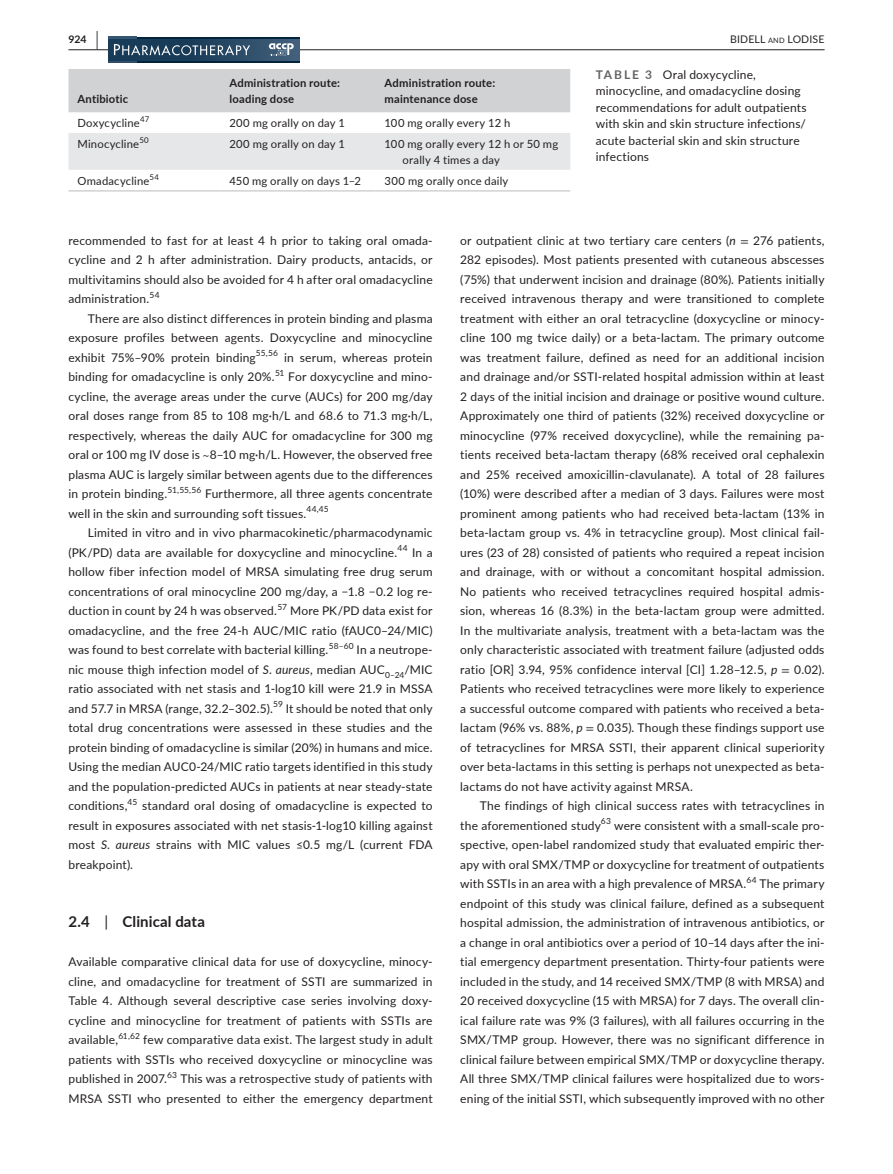
<style>
.page{position:relative;width:893px;height:1174px;background:#fff}
.page>*{position:absolute;margin:0;border:0;box-sizing:border-box;transform-origin:0 0}
.t1{font:700 15px "Lato";letter-spacing:.005em;color:#231f20}
.t2{font:12px/19.5px "Lato";letter-spacing:.015em;color:#231f20;text-align:justify}
.t3{font:11.25px/15.8px "Lato";letter-spacing:.015em;color:#231f20}
.t4{font:700 11.25px/15.8px "Lato";letter-spacing:.015em;color:#231f20}
.t5{font:10.5px "Lato";letter-spacing:.02em;color:#231f20}
.t6{font:700 10.5px "Lato";color:#231f20}
.t7{font:8.4px "Lato";letter-spacing:.015em;color:#231f20}
.t8{font:7.8px "Lato";color:#231f20}
.s1{font-size:19.5px}
.s2{font-size:7.35px}
.s3{font-weight:700;color:#636366}
.s4{font-family:"STIX"}
.s5{font-style:italic}
.s6{font-weight:400}
</style>
<div class="page">
<hr style="left:68px;top:49px;width:756px;height:1px;background:#231f20">
<svg style="left:137px;top:37px;width:163px;height:25px"></svg>
<svg style="left:108px;top:37px;width:29px;height:25px"></svg>
<svg style="left:108px;top:39px;width:192px;height:21px;background:#264763"></svg>
<svg style="left:114px;top:44px;width:136px;height:11px"></svg>
<svg style="left:269px;top:43px;width:25px;height:13px"></svg>
<div style="left:68px;top:69px;width:502px;height:43px;background:#d1d2d4"></div>
<div style="left:68px;top:133px;width:502px;height:37px;background:#e6e7e9"></div>
<hr style="left:68px;top:190px;width:152px;height:2px;background:#d1d2d4">
<hr style="left:220px;top:190px;width:156px;height:2px;background:#d1d2d4">
<hr style="left:376px;top:190px;width:194px;height:2px;background:#d1d2d4">
<p class="t6" style="left:68px;top:31px;width:31px">924 <span class="s1">|</span></p>
<p class="t5" style="left:730px;top:31px;width:96px">BIDELL <span class="s2">and</span> LODISE</p>
<p class="t4" style="left:77px;top:91px;width:52px">Antibiotic</p>
<p class="t4" style="left:229px;top:75px;width:112px">Administration route: loading dose</p>
<p class="t4" style="left:385px;top:75px;width:112px">Administration route: maintenance dose</p>
<p class="t3" style="left:77px;top:115px;width:64px">Doxycycline</p>
<p class="t8" style="left:140px;top:113px;width:11px">47</p>
<p class="t3" style="left:229px;top:115px;width:117px">200 mg orally on day 1</p>
<p class="t3" style="left:385px;top:115px;width:127px">100 mg orally every 12 h</p>
<p class="t3" style="left:77px;top:136px;width:63px">Minocycline</p>
<p class="t8" style="left:139px;top:135px;width:11px">50</p>
<p class="t3" style="left:229px;top:136px;width:117px">200 mg orally on day 1</p>
<p class="t3" style="left:403px;top:136px;width:157px;text-indent:-18px">100 mg orally every 12 h or 50 mg orally 4 times a day</p>
<p class="t3" style="left:77px;top:172px;width:74px">Omadacycline</p>
<p class="t8" style="left:150px;top:171px;width:11px">54</p>
<p class="t3" style="left:229px;top:172px;width:133px">450 mg orally on days 1–2</p>
<p class="t3" style="left:385px;top:172px;width:125px">300 mg orally once daily</p>
<p class="t2" style="left:596px;top:66px;width:212px;line-height:16.5px;text-align:left"><span class="s3">TABLE 3</span> Oral doxycycline, minocycline, and omadacycline dosing recommendations for adult outpatients with skin and skin structure infections/ acute bacterial skin and skin structure infections</p>
<p class="t2" style="left:68px;top:230px;width:366px">recommended to fast for at least 4 h prior to taking oral omada&shy;cycline and 2 h after administration. Dairy products, antacids, or multivitamins should also be avoided for 4 h after oral omadacycline administration.</p>
<p class="t7" style="left:150px;top:289px;width:12px">54</p>
<p class="t2" style="left:68px;top:308px;width:366px;text-indent:20px">There are also distinct differences in protein binding and plasma exposure profiles between agents. Doxycycline and minocycline exhibit 75%–90% protein binding</p>
<p class="t7" style="left:256px;top:347px;width:23px">55,56</p>
<p class="t2" style="left:284px;top:347px;width:150px">in serum, whereas protein</p>
<p class="t2" style="left:68px;top:366px;width:208px">binding for omadacycline is only 20%.</p>
<p class="t7" style="left:275px;top:367px;width:11px">51</p>
<p class="t2" style="left:68px;top:366px;width:366px;text-indent:220px">For doxycycline and mino&shy;cycline, the average areas under the curve (AUCs) for 200 mg/day oral doses range from 85 to 108 mg·h/L and 68.6 to 71.3 mg·h/L, respectively, whereas the daily AUC for omadacycline for 300 mg oral or 100 mg IV dose is <span class="s4">~</span>8–10 mg·h/L. However, the observed free plasma AUC is largely similar between agents due to the differences in protein binding.</p>
<p class="t7" style="left:168px;top:484px;width:35px">51,55,56</p>
<p class="t2" style="left:68px;top:483px;width:366px;text-indent:137px">Furthermore, all three agents concentrate well in the skin and surrounding soft tissues.</p>
<p class="t7" style="left:306px;top:503px;width:24px">44,45</p>
<p class="t2" style="left:68px;top:522px;width:366px;text-indent:20px">Limited in vitro and in vivo pharmacokinetic/pharmacodynamic (PK/PD) data are available for doxycycline and minocycline.</p>
<p class="t7" style="left:397px;top:542px;width:12px">44</p>
<p class="t2" style="left:68px;top:542px;width:366px;text-indent:344px">In a hollow fiber infection model of MRSA simulating free drug serum concentrations of oral minocycline 200 mg/day, a −1.8 −0.2 log re&shy;duction in count by 24 h was observed.</p>
<p class="t7" style="left:277px;top:601px;width:11px">57</p>
<p class="t2" style="left:68px;top:600px;width:366px;text-indent:222px">More PK/PD data exist for omadacycline, and the free 24-h AUC/MIC ratio (fAUC0–24/MIC) was found to best correlate with bacterial killing.</p>
<p class="t7" style="left:329px;top:640px;width:26px">58–60</p>
<p class="t2" style="left:68px;top:639px;width:366px;text-indent:288px">In a neutrope&shy;nic mouse thigh infection model of <span class="s5">S</span>. <span class="s5">aureus</span>, median AUC<sub>0–24</sub>/MIC ratio associated with net stasis and 1-log10 kill were 21.9 in MSSA and 57.7 in MRSA (range, 32.2–302.5).</p>
<p class="t7" style="left:273px;top:698px;width:11px">59</p>
<p class="t2" style="left:68px;top:698px;width:366px;text-indent:217px">It should be noted that only total drug concentrations were assessed in these studies and the protein binding of omadacycline is similar (20%) in humans and mice.<br>Using the median AUC0-24/MIC ratio targets identified in this study and the population-predicted AUCs in patients at near steady-state conditions,<sup>45</sup> standard oral dosing of omadacycline is expected to result in exposures associated with net stasis-1-log10 killing against most <span class="s5">S</span>. <span class="s5">aureus</span> strains with MIC values ≤0.5 mg/L (current FDA breakpoint).</p>
<p class="t1" style="left:68px;top:911px;width:138px">2.4 <span class="s6">|</span> Clinical data</p>
<p class="t2" style="left:68px;top:951px;width:366px">Available comparative clinical data for use of doxycycline, minocy&shy;cline, and omadacycline for treatment of SSTI are summarized in Table 4. Although several descriptive case series involving doxy&shy;cycline and minocycline for treatment of patients with SSTIs are available,<sup>61,62</sup> few comparative data exist. The largest study in adult patients with SSTIs who received doxycycline or minocycline was published in 2007.<sup>63</sup> This was a retrospective study of patients with MRSA SSTI who presented to either the emergency department</p>
<p class="t2" style="left:460px;top:230px;width:366px">or outpatient clinic at two tertiary care centers (<span class="s5">n</span> <span class="s4">=</span> 276 patients, 282 episodes). Most patients presented with cutaneous abscesses (75%) that underwent incision and drainage (80%). Patients initially received intravenous therapy and were transitioned to complete treatment with either an oral tetracycline (doxycycline or minocy&shy;cline 100 mg twice daily) or a beta-lactam. The primary outcome was treatment failure, defined as need for an additional incision and drainage and/or SSTI-related hospital admission within at least 2 days of the initial incision and drainage or positive wound culture.<br>Approximately one third of patients (32%) received doxycycline or minocycline (97% received doxycycline), while the remaining pa&shy;tients received beta-lactam therapy (68% received oral cephalexin and 25% received amoxicillin-clavulanate). A total of 28 failures (10%) were described after a median of 3 days. Failures were most prominent among patients who had received beta-lactam (13% in beta-lactam group vs. 4% in tetracycline group). Most clinical fail&shy;ures (23 of 28) consisted of patients who required a repeat incision and drainage, with or without a concomitant hospital admission.<br>No patients who received tetracyclines required hospital admis&shy;sion, whereas 16 (8.3%) in the beta-lactam group were admitted.<br>In the multivariate analysis, treatment with a beta-lactam was the only characteristic associated with treatment failure (adjusted odds ratio [OR] 3.94, 95% confidence interval [CI] 1.28–12.5, <span class="s5">p</span> <span class="s4">=</span> 0.02).<br>Patients who received tetracyclines were more likely to experience a successful outcome compared with patients who received a beta&shy;lactam (96% vs. 88%, <span class="s5">p</span> <span class="s4">=</span> 0.035). Though these findings support use of tetracyclines for MRSA SSTI, their apparent clinical superiority over beta-lactams in this setting is perhaps not unexpected as beta&shy;lactams do not have activity against MRSA.</p>
<p class="t2" style="left:460px;top:795px;width:366px;text-indent:20px">The findings of high clinical success rates with tetracyclines in the aforementioned study<sup>63</sup> were consistent with a small-scale pro&shy;spective, open-label randomized study that evaluated empiric ther&shy;apy with oral SMX/TMP or doxycycline for treatment of outpatients with SSTIs in an area with a high prevalence of MRSA.</p>
<p class="t7" style="left:747px;top:874px;width:12px">64</p>
<p class="t2" style="left:460px;top:873px;width:366px;text-indent:299px">The primary endpoint of this study was clinical failure, defined as a subsequent hospital admission, the administration of intravenous antibiotics, or a change in oral antibiotics over a period of 10–14 days after the ini&shy;tial emergency department presentation. Thirty-four patients were included in the study, and 14 received SMX/TMP (8 with MRSA) and 20 received doxycycline (15 with MRSA) for 7 days. The overall clin&shy;ical failure rate was 9% (3 failures), with all failures occurring in the SMX/TMP group. However, there was no significant difference in clinical failure between empirical SMX/TMP or doxycycline therapy.<br>All three SMX/TMP clinical failures were hospitalized due to wors&shy;ening of the initial SSTI, which subsequently improved with no other</p>
</div>
